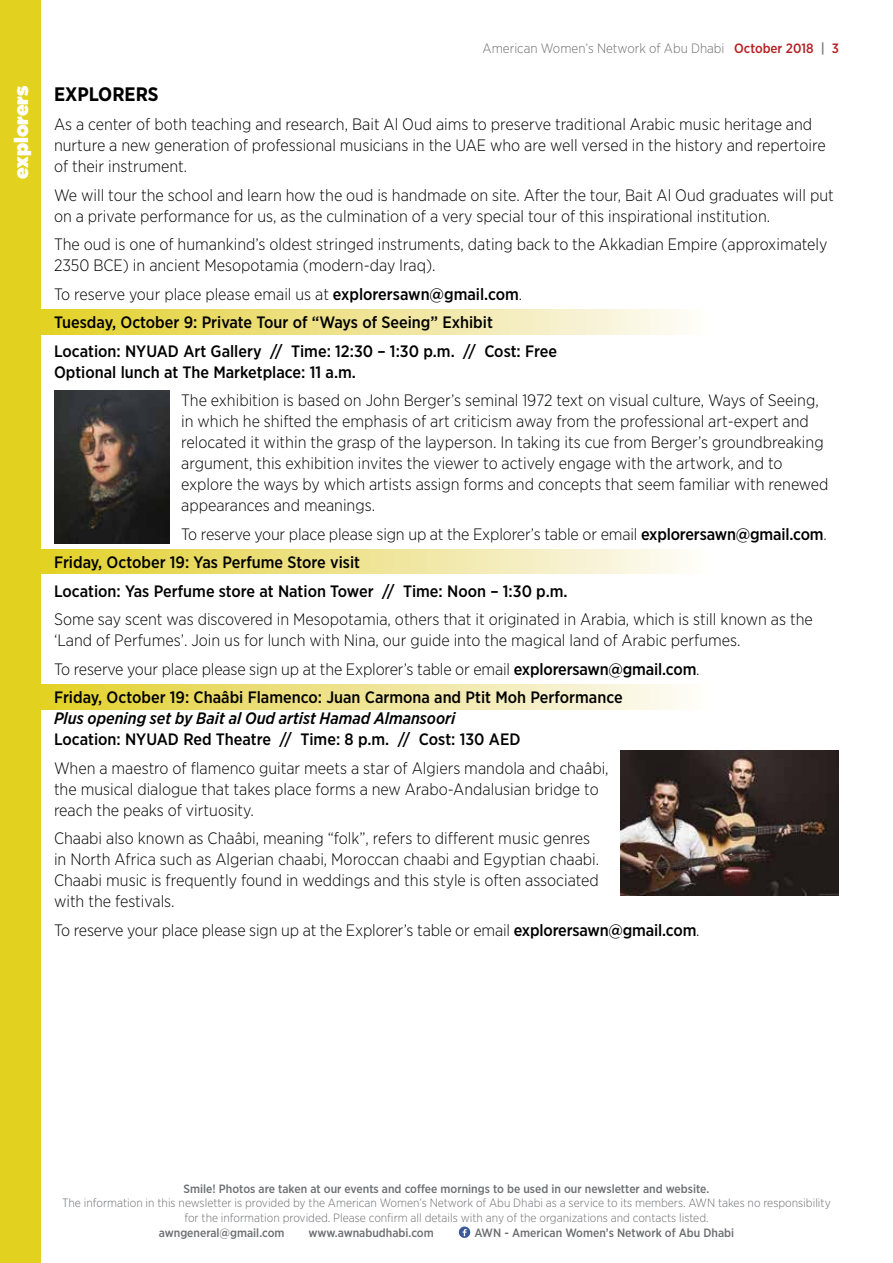
<style>
.page{position:relative;width:893px;height:1263px;background:#fff}
.page>*{position:absolute;margin:0;border:0;box-sizing:border-box;transform-origin:0 0}
.t1{font:900 19.5px "Gotham";color:#fff}
.t2{font:700 19.5px "Gotham Narrow";color:#000}
.t3{font:300 16.5px/21px "Gotham Narrow";color:#000}
.t4{font:500 16.5px/28.5px "Gotham Narrow";color:#000}
.t5{font:italic 500 16.5px "Gotham Narrow";color:#000}
.t6{font:300 13.5px "Gotham Narrow";color:#6d6e71}
.t7{font:300 12px/14.4px "Gotham Narrow";color:#6d6e71;text-align:center}
.t8{font:500 12px "Gotham Narrow";color:#6d6e71}
.s1{font-weight:500;color:#b42024}
.s2{font-weight:500}
.s3{font-weight:300}
</style>
<div class="page">
<svg style="left:459px;top:1226px;width:11px;height:12px"></svg>
<div style="left:38px;top:685px;width:672px;height:25px;background:linear-gradient(to right,#e2cf2b,#fdfbfe)"></div>
<div style="left:38px;top:549px;width:672px;height:25px;background:linear-gradient(to right,#e2cf2b,#fdfbfe)"></div>
<div style="left:38px;top:310px;width:672px;height:25px;background:linear-gradient(to right,#e2cf2b,#fdfbfe)"></div>
<div style="left:0;top:0;width:40px;height:1263px;background:#e2d11f"></div>
<img style="left:54px;top:390px;width:115px;height:153px">
<img style="left:620px;top:750px;width:219px;height:146px">
<p class="t6" style="left:483px;top:40px;width:358px">American Women’s Network of Abu Dhabi <span class="s1">October 2018</span> <span class="s2">|</span> <span class="s1">3</span></p>
<p class="t1" style="left:10px;top:179px;width:95px;rotate:-90deg">explorers</p>
<p class="t2" style="left:54px;top:82px;width:106px">EXPLORERS</p>
<p class="t3" style="left:54px;top:113px;width:773px">As a center of both teaching and research, Bait Al Oud aims to preserve traditional Arabic music heritage and nurture a new generation of professional musicians in the UAE who are well versed in the history and repertoire of their instrument.</p>
<p class="t3" style="left:54px;top:184px;width:781px">We will tour the school and learn how the oud is handmade on site. After the tour, Bait Al Oud graduates will put on a private performance for us, as the culmination of a very special tour of this inspirational institution.</p>
<p class="t3" style="left:54px;top:233px;width:775px">The oud is one of humankind’s oldest stringed instruments, dating back to the Akkadian Empire (approximately<br>2350 BCE) in ancient Mesopotamia (modern-day Iraq).</p>
<p class="t4" style="left:54px;top:279px;width:505px"><span class="s3">To reserve your place please email us at</span> explorersawn@gmail.com<span class="s3">.<br></span>Tuesday, October 9: Private Tour of “Ways of Seeing” Exhibit<br>Location: NYUAD Art Gallery // Time: 12:30 – 1:30 p.m. // Cost: Free</p>
<p class="t4" style="left:54px;top:357px;width:303px">Optional lunch at The Marketplace: 11 a.m.</p>
<p class="t3" style="left:181px;top:389px;width:649px">The exhibition is based on John Berger’s seminal 1972 text on visual culture, Ways of Seeing, in which he shifted the emphasis of art criticism away from the professional art-expert and relocated it within the grasp of the layperson. In taking its cue from Berger’s groundbreaking argument, this exhibition invites the viewer to actively engage with the artwork, and to explore the ways by which artists assign forms and concepts that seem familiar with renewed appearances and meanings.</p>
<p class="t4" style="left:54px;top:519px;width:774px;text-indent:127px"><span class="s3">To reserve your place please sign up at the Explorer’s table or email</span> explorersawn@gmail.com<span class="s3">.<br></span>Friday, October 19: Yas Perfume Store visit<br>Location: Yas Perfume store at Nation Tower // Time: Noon – 1:30 p.m.</p>
<p class="t3" style="left:54px;top:608px;width:760px">Some say scent was discovered in Mesopotamia, others that it originated in Arabia, which is still known as the ‘Land of Perfumes’. Join us for lunch with Nina, our guide into the magical land of Arabic perfumes.</p>
<p class="t4" style="left:54px;top:654px;width:647px"><span class="s3">To reserve your place please sign up at the Explorer’s table or email</span> explorersawn@gmail.com<span class="s3">.<br></span>Friday, October 19: Chaâbi Flamenco: Juan Carmona and Ptit Moh Performance</p>
<p class="t5" style="left:54px;top:708px;width:403px">Plus opening set by Bait al Oud artist Hamad Almansoori</p>
<p class="t4" style="left:54px;top:725px;width:468px">Location: NYUAD Red Theatre // Time: 8 p.m. // Cost: 130 AED</p>
<p class="t3" style="left:54px;top:757px;width:556px">When a maestro of flamenco guitar meets a star of Algiers mandola and chaâbi, the musical dialogue that takes place forms a new Arabo-Andalusian bridge to reach the peaks of virtuosity.</p>
<p class="t3" style="left:54px;top:827px;width:547px">Chaabi also known as Chaâbi, meaning “folk”, refers to different music genres in North Africa such as Algerian chaabi, Moroccan chaabi and Egyptian chaabi.<br>Chaabi music is frequently found in weddings and this style is often associated with the festivals.</p>
<p class="t3" style="left:54px;top:919px;width:647px">To reserve your place please sign up at the Explorer’s table or email <span class="s2">explorersawn@gmail.com</span>.</p>
<p class="t8" style="left:184px;top:1181px;width:527px">Smile! Photos are taken at our events and coffee mornings to be used in our newsletter and website.</p>
<p class="t7" style="left:62px;top:1195px;width:770px">The information in this newsletter is provided by the American Women’s Network of Abu Dhabi as a service to its members. AWN takes no responsibility for the information provided. Please confirm all details with any of the organizations and contacts listed.</p>
<p class="t8" style="left:159px;top:1226px;width:127px">awngeneral@gmail.com</p>
<p class="t8" style="left:309px;top:1226px;width:127px">www.awnabudhabi.com</p>
<p class="t8" style="left:474px;top:1226px;width:261px">AWN - American Women’s Network of Abu Dhabi</p>
</div>
